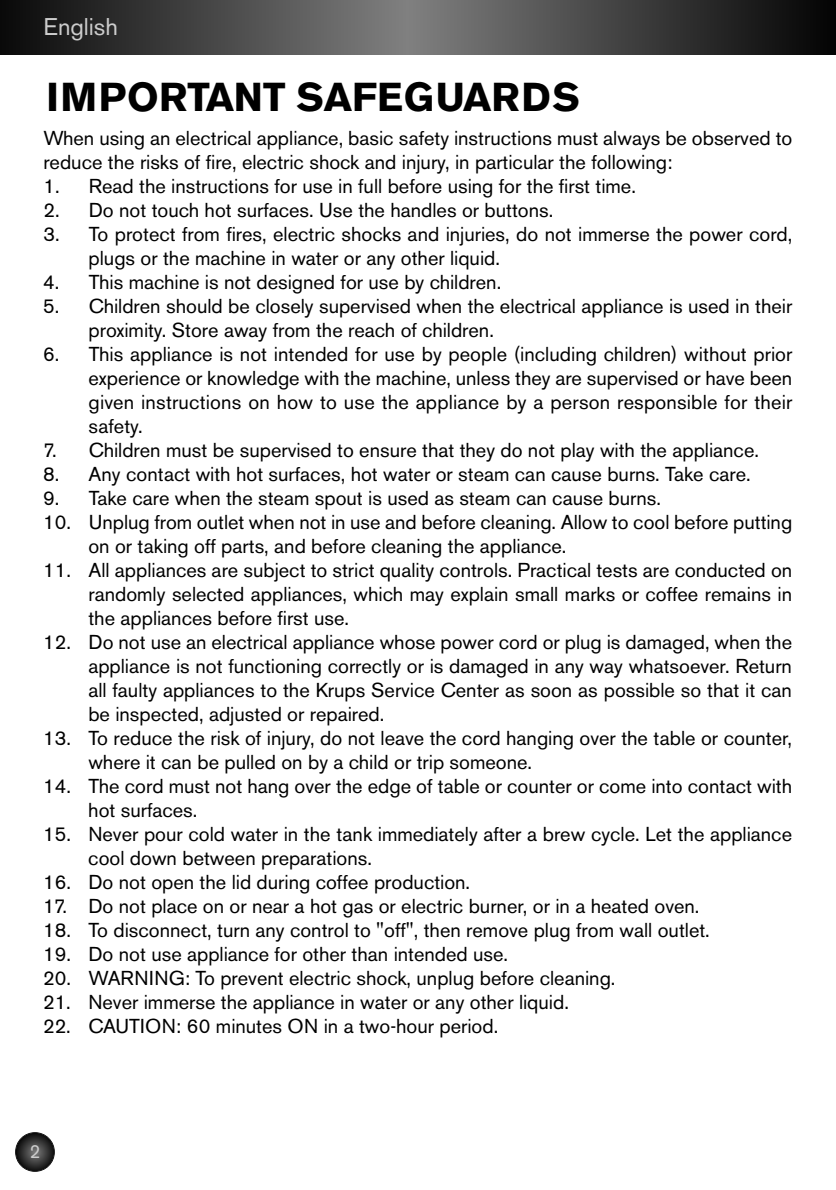
<style>
.page{position:relative;width:836px;height:1190px;background:#fff}
.page>*{position:absolute;margin:0;border:0;box-sizing:border-box;transform-origin:0 0}
.t1{font:700 40px "Akzidenz Grotesk BE";color:#000}
.t2{font:24px "Akzidenz Grotesk BE";color:#ccc}
.t3{font:20px/24px "Akzidenz Grotesk BE";color:#000}
.t4{font:19px "Akzidenz Grotesk BE";color:#ccc;scale:.95 1}
</style>
<div class="page">
<svg style="left:0;top:0;width:835px;height:55px;background:#424242"></svg>
<svg style="left:16px;top:1133px;width:38px;height:38px"></svg>
<div style="left:15px;top:1132px;width:40px;height:40px;border:2px solid #000;border-radius:50%"></div>
<p class="t2" style="left:43px;top:18px;width:76px">English</p>
<h1 class="t1" style="left:46px;top:82px;width:535px">IMPORTANT SAFEGUARDS</h1>
<p class="t3" style="left:43px;top:128px;width:750px">When using an electrical appliance, basic safety instructions must always be observed to reduce the risks of fire, electric shock and injury, in particular the following:</p>
<p class="t3" style="left:43px;top:176px;width:594px">1. Read the instructions for use in full before using for the first time.</p>
<p class="t3" style="left:43px;top:200px;width:511px">2. Do not touch hot surfaces. Use the handles or buttons.</p>
<p class="t3" style="left:89px;top:224px;width:705px;text-indent:-45px">3. To protect from fires, electric shocks and injuries, do not immerse the power cord, plugs or the machine in water or any other liquid.</p>
<p class="t3" style="left:43px;top:272px;width:459px">4. This machine is not designed for use by children.</p>
<p class="t3" style="left:89px;top:296px;width:705px;text-indent:-45px">5. Children should be closely supervised when the electrical appliance is used in their proximity. Store away from the reach of children.</p>
<p class="t3" style="left:88px;top:344px;width:705px;text-align:justify;text-indent:-45px">6. This appliance is not intended for use by people (including children) without prior experience or knowledge with the machine, unless they are supervised or have been given instructions on how to use the appliance by a person responsible for their safety.</p>
<p class="t3" style="left:43px;top:440px;width:717px">7. Children must be supervised to ensure that they do not play with the appliance.</p>
<p class="t3" style="left:43px;top:464px;width:708px">8. Any contact with hot surfaces, hot water or steam can cause burns. Take care.</p>
<p class="t3" style="left:43px;top:488px;width:619px">9. Take care when the steam spout is used as steam can cause burns.</p>
<p class="t3" style="left:88px;top:512px;width:705px;text-indent:-45px">10. Unplug from outlet when not in use and before cleaning. Allow to cool before putting on or taking off parts, and before cleaning the appliance.</p>
<p class="t3" style="left:88px;top:560px;width:705px;text-align:justify;text-indent:-45px">11. All appliances are subject to strict quality controls. Practical tests are conducted on randomly selected appliances, which may explain small marks or coffee remains in the appliances before first use.</p>
<p class="t3" style="left:88px;top:632px;width:705px;text-align:justify;text-indent:-45px">12. Do not use an electrical appliance whose power cord or plug is damaged, when the appliance is not functioning correctly or is damaged in any way whatsoever. Return all faulty appliances to the Krups Service Center as soon as possible so that it can be inspected, adjusted or repaired.</p>
<p class="t3" style="left:88px;top:728px;width:705px;text-indent:-45px">13. To reduce the risk of injury, do not leave the cord hanging over the table or counter, where it can be pulled on by a child or trip someone.</p>
<p class="t3" style="left:88px;top:776px;width:705px;text-indent:-45px">14. The cord must not hang over the edge of table or counter or come into contact with hot surfaces.</p>
<p class="t3" style="left:88px;top:824px;width:705px;text-indent:-45px">15. Never pour cold water in the tank immediately after a brew cycle. Let the appliance cool down between preparations.</p>
<p class="t3" style="left:43px;top:872px;width:428px">16. Do not open the lid during coffee production.</p>
<p class="t3" style="left:43px;top:896px;width:657px">17. Do not place on or near a hot gas or electric burner, or in a heated oven.</p>
<p class="t3" style="left:43px;top:920px;width:668px">18. To disconnect, turn any control to "off", then remove plug from wall outlet.</p>
<p class="t3" style="left:43px;top:944px;width:466px">19. Do not use appliance for other than intended use.</p>
<p class="t3" style="left:43px;top:968px;width:573px">20. WARNING: To prevent electric shock, unplug before cleaning.</p>
<p class="t3" style="left:43px;top:992px;width:527px">21. Never immerse the appliance in water or any other liquid.</p>
<p class="t3" style="left:43px;top:1016px;width:456px">22. CAUTION: 60 minutes ON in a two-hour period.</p>
<p class="t4" style="left:30px;top:1144px;width:13px">2</p>
</div>
